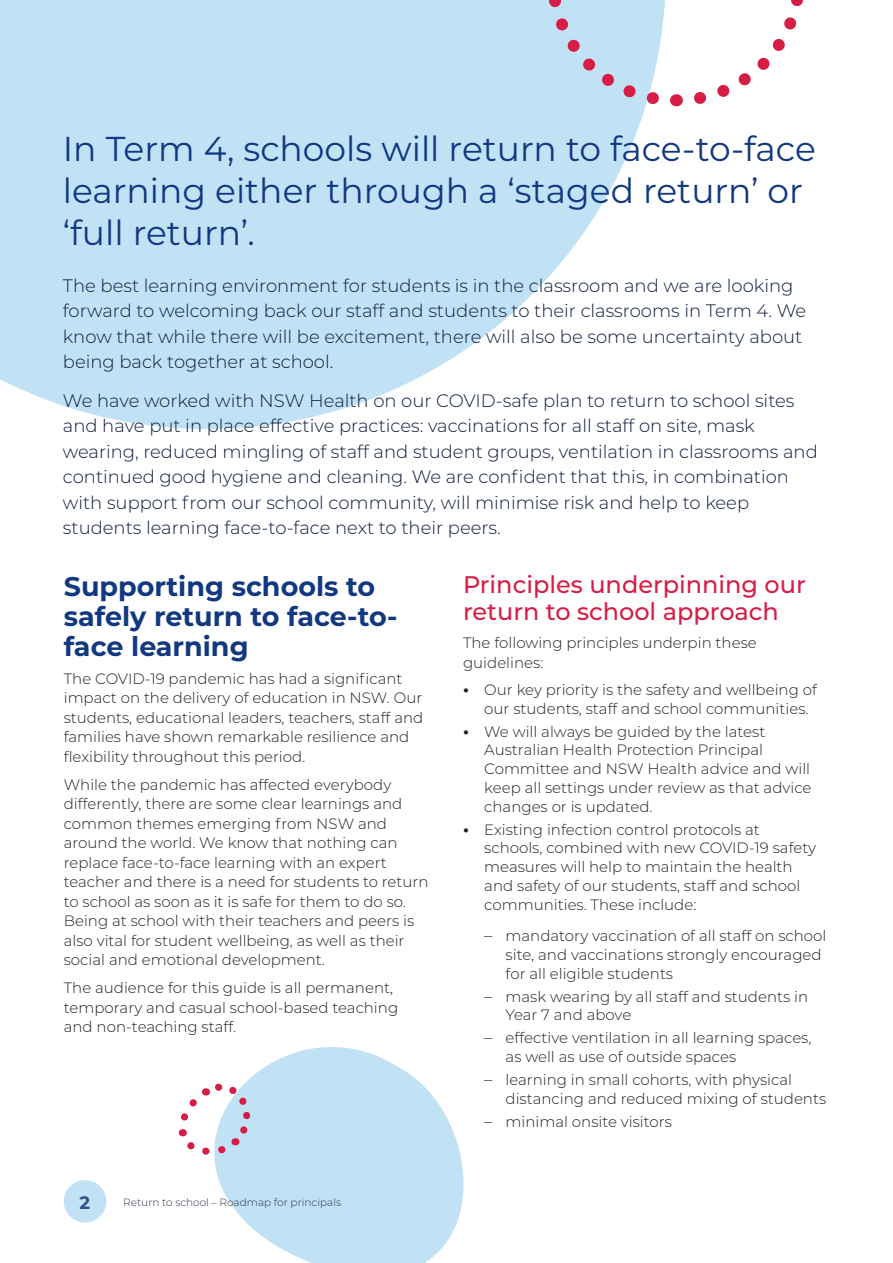
<style>
.page{position:relative;width:893px;height:1263px;background:#fff}
.page>*{position:absolute;margin:0;border:0;box-sizing:border-box;transform-origin:0 0}
.Heading_1{font:34.5px/42px "Montserrat";color:#113880}
.Heading_2{font:700 27px/30px "Montserrat";color:#113880}
.Heading_3{font:500 24px/27px "Montserrat";color:#d61d46}
.Introduction_text{font:300 18px/25.5px "Montserrat";color:#0c1c3b}
.t1{font:700 18px "Montserrat";color:#354b8d}
.Body{font:300 15px/19.5px "Montserrat";color:#231f20}
.t2{font:300 10.5px "Montserrat";color:#2a324c}
.s1{font-weight:700;font-size:16.5px}
.s2{font-size:16.5px}
</style>
<div class="page">
<svg style="left:0;top:0;width:644px;height:429px;fill:#c1e2f5"></svg>
<svg style="left:694px;top:0;width:109px;height:104px"></svg>
<svg style="left:541px;top:0;width:136px;height:113px;background:#cadbed"></svg>
<svg style="left:203px;top:1047px;width:261px;height:216px;fill:#c1e2f5"></svg>
<svg style="left:178px;top:1080px;width:76px;height:73px"></svg>
<div style="left:64px;top:1180px;width:42px;height:42px;background:#c1e2f5;border-radius:50%"></div>
<h2 class="Heading_1" style="left:63px;top:127px;width:754px">In Term 4, schools will return to face-to-face learning either through a ‘staged return’ or ‘full return’.</h2>
<p class="Introduction_text" style="left:63px;top:272px;width:745px">The best learning environment for students is in the classroom and we are looking forward to welcoming back our staff and students to their classrooms in Term 4. We know that while there will be excitement, there will also be some uncertainty about being back together at school.</p>
<p class="Introduction_text" style="left:63px;top:387px;width:756px">We have worked with NSW Health on our COVID-safe plan to return to school sites and have put in place effective practices: vaccinations for all staff on site, mask wearing, reduced mingling of staff and student groups, ventilation in classrooms and continued good hygiene and cleaning. We are confident that this, in combination with support from our school community, will minimise risk and help to keep students learning face-to-face next to their peers.</p>
<h3 class="Heading_2" style="left:64px;top:570px;width:335px">Supporting schools to safely return to face-to&shy;face learning</h3>
<p class="Body" style="left:64px;top:668px;width:361px">The COVID-19 pandemic has had a significant impact on the delivery of education in NSW. Our students, educational leaders, teachers, staff and families have shown remarkable resilience and flexibility throughout this period.</p>
<p class="Body" style="left:64px;top:774px;width:366px">While the pandemic has affected everybody differently, there are some clear learnings and common themes emerging from NSW and around the world. We know that nothing can replace face-to-face learning with an expert teacher and there is a need for students to return to school as soon as it is safe for them to do so.<br>Being at school with their teachers and peers is also vital for student wellbeing, as well as their social and emotional development.</p>
<p class="Body" style="left:64px;top:978px;width:336px">The audience for this guide is all permanent, temporary and casual school-based teaching and non-teaching staff.</p>
<h4 class="Heading_3" style="left:463px;top:570px;width:344px">Principles underpinning our return to school approach</h4>
<p class="Body" style="left:463px;top:632px;width:295px">The following principles underpin these guidelines:</p>
<p class="Body" style="left:484px;top:680px;width:334px;line-height:18.8px;text-indent:-21px"><span class="s1">•</span> Our key priority is the safety and wellbeing of our students, staff and school communities.</p>
<p class="Body" style="left:484px;top:721px;width:329px;line-height:18.8px;text-indent:-21px"><span class="s1">•</span> We will always be guided by the latest Australian Health Protection Principal Committee and NSW Health advice and will keep all settings under review as that advice changes or is updated.</p>
<p class="Body" style="left:484px;top:819px;width:333px;line-height:18.8px;text-indent:-21px"><span class="s1">•</span> Existing infection control protocols at schools, combined with new COVID-19 safety measures will help to maintain the health and safety of our students, staff and school communities. These include:</p>
<p class="Body" style="left:506px;top:926px;width:322px;line-height:18.8px;text-indent:-21px"><span class="s2">–</span> mandatory vaccination of all staff on school site, and vaccinations strongly encouraged for all eligible students</p>
<p class="Body" style="left:506px;top:986px;width:304px;line-height:18.8px;text-indent:-21px"><span class="s2">–</span> mask wearing by all staff and students in<br>Year 7 and above</p>
<p class="Body" style="left:506px;top:1028px;width:307px;line-height:18.8px;text-indent:-21px"><span class="s2">–</span> effective ventilation in all learning spaces, as well as use of outside spaces</p>
<p class="Body" style="left:506px;top:1070px;width:322px;line-height:18.8px;text-indent:-21px"><span class="s2">–</span> learning in small cohorts, with physical distancing and reduced mixing of students</p>
<p class="Body" style="left:484px;top:1111px;width:189px"><span class="s2">–</span> minimal onsite visitors</p>
<p class="t1" style="left:79px;top:1189px;width:12px">2</p>
<p class="t2" style="left:123px;top:1195px;width:219px">Return to school – Roadmap for principals</p>
</div>
